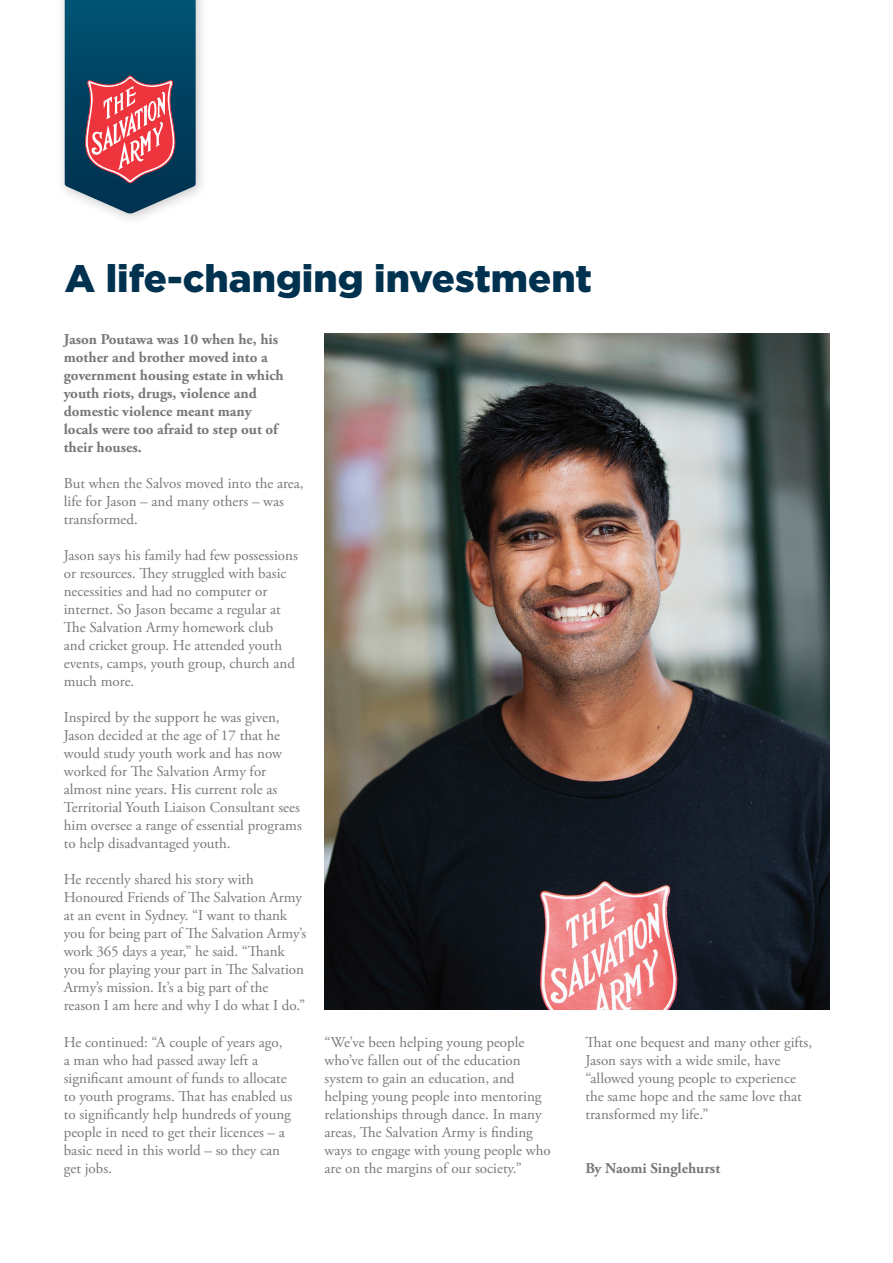
<style>
.page{position:relative;width:893px;height:1263px;background:#fff}
.page>*{position:absolute;margin:0;border:0;box-sizing:border-box;transform-origin:0 0}
.t1{font:900 38.25px "Gotham";color:#003250}
.t2{font:15px/18px "Adobe Garamond Pro";color:#76787b}
.t3{font:700 15px/18px "Adobe Garamond Pro";color:#76787b}
</style>
<div class="page">
<img style="left:325px;top:333px;width:504px;height:677px">
<div style="left:55px;top:0;width:154px;height:227px;background:#231f20;opacity:.25"></div>
<svg style="left:65px;top:0;width:131px;height:214px;background:#52596f"></svg>
<p class="t1" style="left:65px;top:256px;width:529px">A life-changing investment</p>
<p class="t3" style="left:64px;top:331px;width:222px">Jason Poutawa was 10 when he, his mother and brother moved into a government housing estate in which youth riots, drugs, violence and domestic violence meant many locals were too afraid to step out of their houses.</p>
<p class="t2" style="left:64px;top:475px;width:241px">But when the Salvos moved into the area, life for Jason – and many others – was transformed.</p>
<p class="t2" style="left:64px;top:547px;width:236px">Jason says his family had few possessions or resources. They struggled with basic necessities and had no computer or internet. So Jason became a regular at The Salvation Army homework club and cricket group. He attended youth events, camps, youth group, church and much more.</p>
<p class="t2" style="left:64px;top:709px;width:240px">Inspired by the support he was given, Jason decided at the age of 17 that he would study youth work and has now worked for The Salvation Army for almost nine years. His current role as Territorial Youth Liaison Consultant sees him oversee a range of essential programs to help disadvantaged youth.</p>
<p class="t2" style="left:64px;top:871px;width:244px">He recently shared his story with Honoured Friends of The Salvation Army at an event in Sydney. “I want to thank you for being part of The Salvation Army’s work 365 days a year,” he said. “Thank you for playing your part in The Salvation Army’s mission. It’s a big part of the reason I am here and why I do what I do.”</p>
<p class="t2" style="left:64px;top:1033px;width:230px">He continued: “A couple of years ago, a man who had passed away left a significant amount of funds to allocate to youth programs. That has enabled us to significantly help hundreds of young people in need to get their licences – a basic need in this world – so they can get jobs.</p>
<p class="t2" style="left:325px;top:1033px;width:228px">“We’ve been helping young people who’ve fallen out of the education system to gain an education, and helping young people into mentoring relationships through dance. In many areas, The Salvation Army is finding ways to engage with young people who are on the margins of our society.”</p>
<p class="t2" style="left:585px;top:1033px;width:228px">That one bequest and many other gifts,<br>Jason says with a wide smile, have “allowed young people to experience the same hope and the same love that transformed my life.”</p>
<p class="t3" style="left:585px;top:1159px;width:136px">By Naomi Singlehurst</p>
</div>
